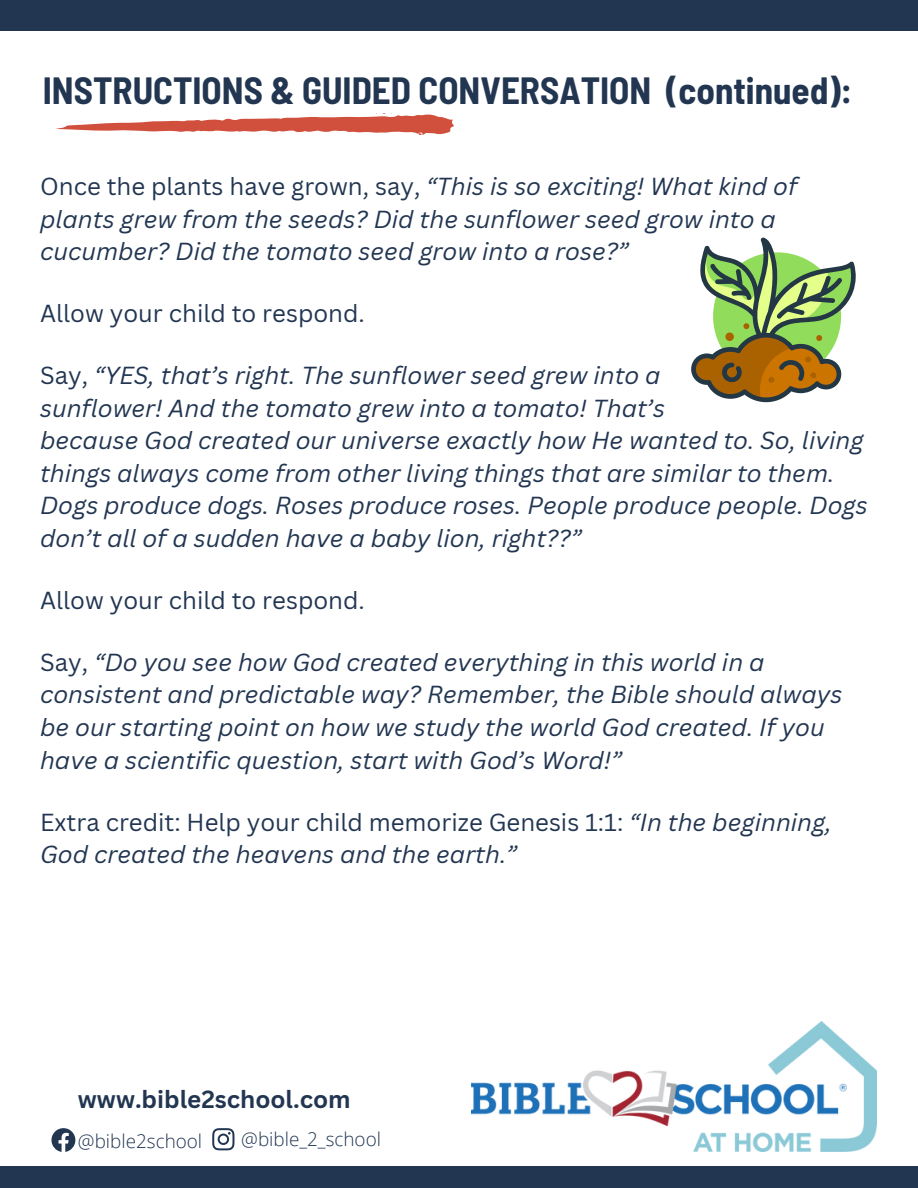
<style>
.page{position:relative;width:918px;height:1188px;background:#fff}
.page>*{position:absolute;margin:0;border:0;box-sizing:border-box;transform-origin:0 0}
.t1{font:700 semi-condensed 37.05px "Barlow";color:#223652}
.t2{font:700 24.15px "Canva Sans";color:#223652}
.t3{font:italic 24px/32.7px "Canva Sans";color:#223652}
.t4{font:24px "Canva Sans";color:#223652}
.t5{font:300 18.9px "Open Sans";color:#223652}
.s1{font-style:normal}
</style>
<div class="page">
<div style="left:0;top:0;width:918px;height:31px;background:#223652"></div>
<img style="left:471px;top:1022px;width:405px;height:129px">
<svg style="left:51px;top:1128px;width:24px;height:24px"></svg>
<svg style="left:212px;top:1128px;width:23px;height:22px"></svg>
<div style="left:0;top:1166px;width:918px;height:22px;background:#223652"></div>
<svg style="left:56px;top:113px;width:398px;height:22px"></svg>
<svg style="left:691px;top:237px;width:165px;height:165px"></svg>
<h2 class="t1" style="left:43px;top:67px;width:811px">INSTRUCTIONS &amp; GUIDED CONVERSATION (continued):</h2>
<h1 class="t3" style="left:40px;top:169px;width:759px"><span class="s1">Once the plants have grown, say,</span> “This is so exciting! What kind of plants grew from the seeds? Did the sunflower seed grow into a cucumber? Did the tomato seed grow into a rose?”</h1>
<p class="t4" style="left:40px;top:296px;width:326px">Allow your child to respond.</p>
<h3 class="t3" style="left:40px;top:358px;width:829px"><span class="s1">Say,</span> “YES, that’s right. The sunflower seed grew into a<br>sunflower! And the tomato grew into a tomato! That’s<br>because God created our universe exactly how He wanted to. So, living things always come from other living things that are similar to them.<br>Dogs produce dogs. Roses produce roses. People produce people. Dogs don’t all of a sudden have a baby lion, right??”</h3>
<h3 class="t4" style="left:40px;top:583px;width:326px">Allow your child to respond.</h3>
<h3 class="t3" style="left:40px;top:645px;width:804px"><span class="s1">Say,</span> “Do you see how God created everything in this world in a consistent and predictable way? Remember, the Bible should always be our starting point on how we study the world God created. If you have a scientific question, start with God’s Word!”</h3>
<h3 class="t3" style="left:40px;top:805px;width:793px"><span class="s1">Extra credit: Help your child memorize Genesis 1:1:</span> “In the beginning,<br>God created the heavens and the earth.”</h3>
<h3 class="t2" style="left:78px;top:1082px;width:274px">www.bible2school.com</h3>
<h3 class="t5" style="left:78px;top:1128px;width:126px">@bible2school</h3>
<p class="t5" style="left:241px;top:1126px;width:141px">@bible_2_school</p>
</div>
